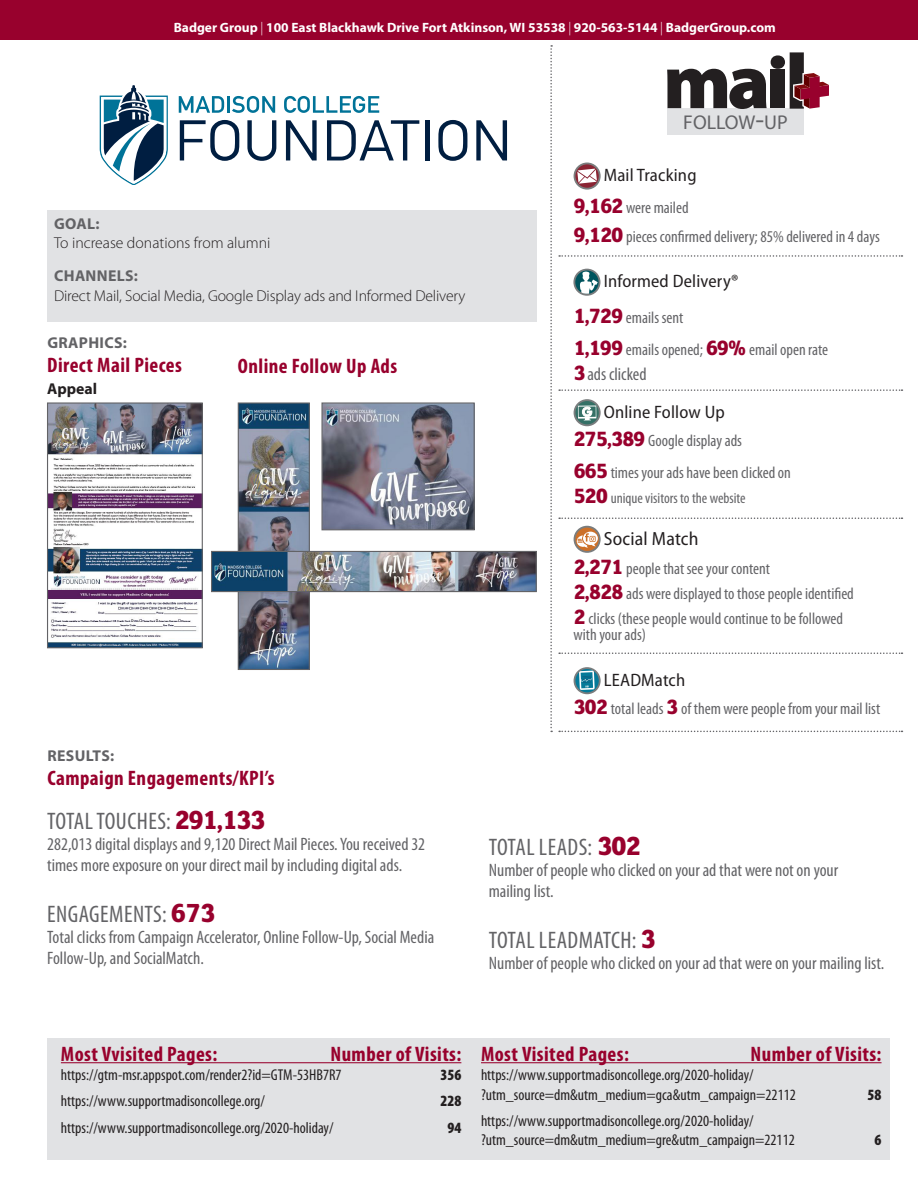
<style>
.page{position:relative;width:918px;height:1188px;background:#fff}
.page>*{position:absolute;margin:0;border:0;box-sizing:border-box;transform-origin:0 0}
.numbers{font:condensed 24px "Myriad Pro";letter-spacing:.02em;color:#636366}
.stats{font:condensed 24px "Myriad Pro";letter-spacing:.02em;color:#636366}
.percentage{font:condensed 24px "Myriad Pro";letter-spacing:.02em;color:#636366}
.Subhead{font:700 condensed 21px "Myriad Pro";letter-spacing:.02em;color:#98012d}
.t1{font:19.95px "Myriad Pro";color:#636366}
.BoldSubhead{font:semi-condensed 19.05px "Myriad Pro";letter-spacing:.01em;color:#231f20}
.stats-2{font:condensed 18px/21px "Myriad Pro";color:#636366}
.BoldSubhead-2{font:semi-condensed 18px "Myriad Pro";letter-spacing:.01em;color:#231f20}
.numbers-2{font:condensed 18px "Myriad Pro";color:#636366}
.numbers-3{font:condensed 16.5px/16.5px "Myriad Pro";color:#636366}
.Copy{font:condensed 15.75px/19.5px "Myriad Pro";color:#231f20}
.Copy-2{font:300 15.75px "Myriad Pro";letter-spacing:-.01em;color:#231f20}
.subhead-Caps{font:700 15.75px "Myriad Pro";letter-spacing:.02em;color:#636366}
.Copy-3{font:900 condensed 15.75px "Myriad Pro";color:#231f20}
.Copy-4{font:700 15.75px "Myriad Pro";color:#231f20}
.numbers-4{font:condensed 15px "Myriad Pro";color:#636366}
.address{font:700 13.5px "Myriad Pro";color:#fff}
.s1{font-weight:300}
.s2{font-family:"FS Lola";font-weight:800;font-stretch:normal;font-size:28.5px;color:#98012d}
.s3{font-size:28.5px}
.s4{font-family:"FS Lola";font-weight:800;font-stretch:normal;font-size:22.5px;color:#98012d}
</style>
<div class="page">
<div style="left:0;top:0;width:918px;height:40px;background:#98012d"></div>
<div style="left:47px;top:210px;width:490px;height:112px;background:#e1e2e4"></div>
<img style="left:240px;top:404px;width:68px;height:264px">
<div style="left:238px;top:402px;width:72px;height:268px;border:1px solid #636366"></div>
<img style="left:49px;top:404px;width:152px;height:242px">
<div style="left:47px;top:402px;width:156px;height:246px;border:1px solid #636366"></div>
<img style="left:323px;top:404px;width:150px;height:124px">
<div style="left:321px;top:402px;width:154px;height:128px;border:1px solid #636366"></div>
<img style="left:213px;top:553px;width:322px;height:37px">
<div style="left:211px;top:551px;width:326px;height:41px;border:1px solid #636366"></div>
<svg style="left:550px;top:45px;width:2px;height:687px"></svg>
<svg style="left:100px;top:85px;width:68px;height:100px"></svg>
<svg style="left:180px;top:120px;width:59px;height:41px"></svg>
<svg style="left:247px;top:120px;width:29px;height:41px"></svg>
<svg style="left:286px;top:120px;width:31px;height:40px"></svg>
<svg style="left:327px;top:120px;width:92px;height:40px"></svg>
<div style="left:425px;top:120px;width:5px;height:40px;background:#001e41"></div>
<svg style="left:438px;top:120px;width:29px;height:41px"></svg>
<svg style="left:476px;top:120px;width:31px;height:40px"></svg>
<svg style="left:179px;top:96px;width:45px;height:17px"></svg>
<hr style="left:227px;top:96px;width:3px;height:17px;background:#007398">
<svg style="left:232px;top:96px;width:43px;height:17px"></svg>
<svg style="left:284px;top:96px;width:95px;height:17px"></svg>
<div style="left:667px;top:108px;width:137px;height:27px;background:#e1e2e4"></div>
<svg style="left:667px;top:69px;width:100px;height:40px"></svg>
<div style="left:771px;top:70px;width:14px;height:38px;background:#231f20"></div>
<div style="left:771px;top:55px;width:14px;height:14px;background:#231f20;border-radius:50%"></div>
<svg style="left:790px;top:52px;width:39px;height:57px"></svg>
<svg style="left:574px;top:163px;width:27px;height:27px"></svg>
<svg style="left:574px;top:667px;width:27px;height:27px"></svg>
<svg style="left:573px;top:269px;width:28px;height:27px"></svg>
<svg style="left:574px;top:399px;width:27px;height:27px"></svg>
<svg style="left:559px;top:518px;width:343px;height:1px"></svg>
<svg style="left:574px;top:526px;width:27px;height:27px"></svg>
<svg style="left:559px;top:652px;width:343px;height:2px"></svg>
<svg style="left:559px;top:389px;width:343px;height:2px"></svg>
<div style="left:47px;top:1038px;width:843px;height:122px;background:#e1e2e4"></div>
<hr style="left:61px;top:1062px;width:400px;height:1px;background:#98012d">
<hr style="left:481px;top:1062px;width:401px;height:1px;background:#98012d">
<svg style="left:559px;top:255px;width:343px;height:2px"></svg>
<svg style="left:559px;top:731px;width:343px;height:1px"></svg>
<p class="address" style="left:174px;top:20px;width:604px">Badger Group <span class="s1">|</span> 100 East Blackhawk Drive Fort Atkinson, WI 53538 <span class="s1">|</span> 920-563-5144 <span class="s1">|</span> BadgerGroup.com</p>
<p class="subhead-Caps" style="left:54px;top:215px;width:47px">GOAL:</p>
<p class="Copy-2" style="left:54px;top:234px;width:218px">To increase donations from alumni</p>
<p class="subhead-Caps" style="left:54px;top:267px;width:85px">CHANNELS:</p>
<p class="Copy-2" style="left:54px;top:287px;width:413px">Direct Mail, Social Media, Google Display ads and Informed Delivery</p>
<p class="subhead-Caps" style="left:47px;top:334px;width:81px">GRAPHICS:</p>
<p class="Subhead" style="left:47px;top:354px;width:136px">Direct Mail Pieces</p>
<p class="Copy-4" style="left:47px;top:380px;width:52px">Appeal</p>
<p class="Subhead" style="left:238px;top:355px;width:161px">Online Follow Up Ads</p>
<p class="subhead-Caps" style="left:48px;top:746px;width:68px">RESULTS:</p>
<p class="Subhead" style="left:47px;top:766px;width:229px">Campaign Engagements/KPI’s</p>
<p class="stats" style="left:47px;top:808px;width:220px">TOTAL TOUCHES: <span class="s2">291,133</span></p>
<p class="stats-2" style="left:47px;top:834px;width:380px">282,013 digital displays and 9,120 Direct Mail Pieces. You received 32 times more exposure on your direct mail by including digital ads.</p>
<p class="percentage" style="left:47px;top:901px;width:170px">ENGAGEMENTS: <span class="s2">673</span></p>
<p class="stats-2" style="left:47px;top:927px;width:388px">Total clicks from Campaign Accelerator, Online Follow-Up, Social Media<br>Follow-Up, and SocialMatch.</p>
<p class="t1" style="left:683px;top:112px;width:106px">FOLLOW<span class="s3">-</span>UP</p>
<p class="BoldSubhead-2" style="left:604px;top:166px;width:94px">Mail Tracking</p>
<p class="numbers-3" style="left:574px;top:199px;width:117px"><span class="s4">9,162</span> were mailed</p>
<p class="numbers-3" style="left:574px;top:229px;width:308px"><span class="s4">9,120</span> pieces confirmed delivery; 85% delivered in 4 days</p>
<p class="BoldSubhead-2" style="left:604px;top:272px;width:136px">Informed Delivery®</p>
<p class="numbers-3" style="left:573px;top:310px;width:111px"><span class="s4">1,729</span> emails sent</p>
<p class="numbers-3" style="left:573px;top:341px;width:256px"><span class="s4">1,199</span> emails opened; <span class="s4">69%</span> email open rate</p>
<p class="numbers-2" style="left:573px;top:364px;width:75px"><span class="s4">3</span> ads clicked</p>
<p class="BoldSubhead-2" style="left:604px;top:402px;width:123px">Online Follow Up</p>
<p class="numbers-3" style="left:574px;top:433px;width:170px"><span class="s4">275,389</span> Google display ads</p>
<p class="numbers-3" style="left:574px;top:464px;width:219px"><span class="s4">665</span> times your ads have been clicked on</p>
<p class="numbers-4" style="left:574px;top:490px;width:174px"><span class="s4">520</span> unique visitors to the website</p>
<p class="BoldSubhead" style="left:604px;top:528px;width:96px">Social Match</p>
<p class="numbers-3" style="left:574px;top:561px;width:198px"><span class="s4">2,271</span> people that see your content</p>
<p class="numbers-3" style="left:574px;top:586px;width:282px"><span class="s4">2,828</span> ads were displayed to those people identified</p>
<p class="numbers-3" style="left:574px;top:610px;width:271px"><span class="s4">2</span> clicks (these people would continue to be followed with your ads)</p>
<p class="BoldSubhead-2" style="left:604px;top:670px;width:83px">LEADMatch</p>
<p class="numbers-3" style="left:574px;top:701px;width:308px"><span class="s4">302</span> total leads <span class="s4">3</span> of them were people from your mail list</p>
<p class="numbers" style="left:489px;top:834px;width:154px">TOTAL LEADS: <span class="s2">302</span></p>
<p class="stats-2" style="left:489px;top:859px;width:351px">Number of people who clicked on your ad that were not on your mailing list.</p>
<p class="numbers" style="left:489px;top:927px;width:169px">TOTAL LEADMATCH: <span class="s2">3</span></p>
<p class="stats-2" style="left:489px;top:952px;width:397px">Number of people who clicked on your ad that were on your mailing list.</p>
<p class="Subhead" style="left:61px;top:1042px;width:158px">Most Vvisited Pages:</p>
<p class="Subhead" style="left:330px;top:1042px;width:132px">Number of Visits:</p>
<p class="Copy" style="left:61px;top:1066px;width:282px">https://gtm-msr.appspot.com/render2?id=GTM-53HB7R7</p>
<p class="Copy-3" style="left:440px;top:1066px;width:22px">356</p>
<p class="Copy" style="left:61px;top:1092px;width:205px">https://www.supportmadisoncollege.org/</p>
<p class="Copy-3" style="left:440px;top:1092px;width:22px">228</p>
<p class="Copy" style="left:61px;top:1118px;width:274px">https://www.supportmadisoncollege.org/2020-holiday/</p>
<p class="Copy-3" style="left:447px;top:1119px;width:15px">94</p>
<p class="Subhead" style="left:481px;top:1042px;width:149px">Most Visited Pages:</p>
<p class="Subhead" style="left:751px;top:1042px;width:132px">Number of Visits:</p>
<p class="Copy" style="left:481px;top:1066px;width:316px">https://www.supportmadisoncollege.org/2020-holiday/ ?utm_source=dm&amp;utm_medium=gca&amp;utm_campaign=22112</p>
<p class="Copy-3" style="left:868px;top:1086px;width:15px">58</p>
<p class="Copy" style="left:481px;top:1111px;width:315px">https://www.supportmadisoncollege.org/2020-holiday/ ?utm_source=dm&amp;utm_medium=gre&amp;utm_campaign=22112</p>
<p class="Copy-3" style="left:875px;top:1131px;width:8px">6</p>
</div>
